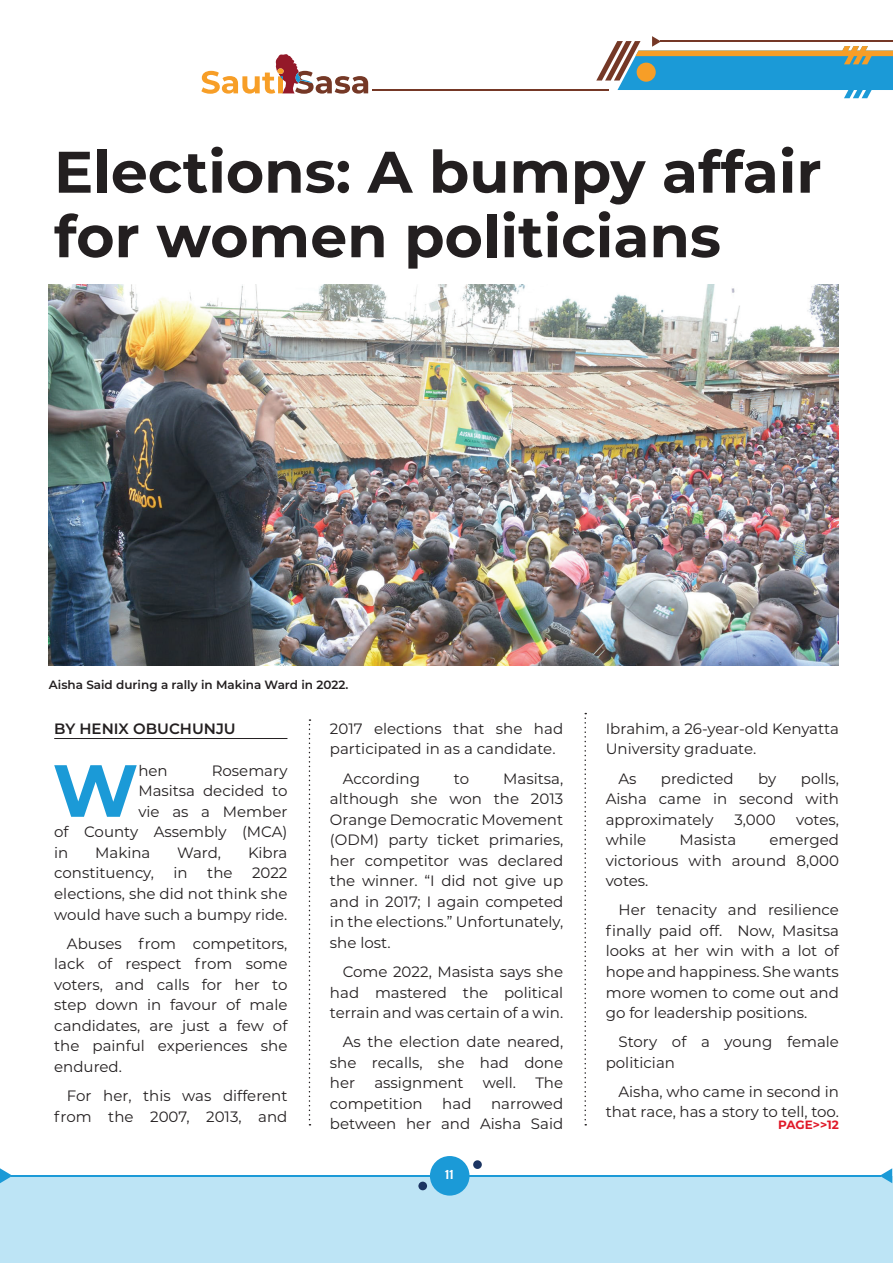
<style>
.page{position:relative;width:893px;height:1263px;background:#fff}
.page>*{position:absolute;margin:0;border:0;box-sizing:border-box;transform-origin:0 0}
.t1{font:700 73.65px "Montserrat";color:#1b9ad7}
.t2{font:700 58.5px/64.5px "Montserrat";color:#231f20}
.t3{font:15px/20.5px "Montserrat";color:#231f20;text-align:justify}
.t4{font:600 15px "Montserrat";color:#231f20}
.t5{font:15px "Berlin Sans FB";color:#fff}
.t6{font:600 12px "Montserrat";color:#231f20}
.t7{font:700 12px "Montserrat";letter-spacing:-.005em;color:#e01a29}
</style>
<div class="page">
<svg style="left:596px;top:36px;width:297px;height:62px"></svg>
<hr style="left:372px;top:89px;width:236px;height:2px;background:#753826">
<div style="left:637px;top:63px;width:19px;height:19px;background:#f79e27;border-radius:50%"></div>
<svg style="left:201px;top:54px;width:167px;height:40px"></svg>
<div style="left:0;top:1176px;width:893px;height:87px;background:#bde4f5"></div>
<hr style="left:11px;top:1175px;width:870px;height:1px;background:#1b9ad7">
<svg style="left:0;top:1168px;width:13px;height:15px"></svg>
<svg style="left:880px;top:1168px;width:12px;height:15px"></svg>
<div style="left:430px;top:1156px;width:39px;height:39px;background:#1b9ad7;border-radius:50%"></div>
<div style="left:473px;top:1160px;width:9px;height:9px;background:#1c3563;border-radius:50%"></div>
<div style="left:418px;top:1182px;width:9px;height:8px;background:#1c3563;border-radius:50%"></div>
<hr style="left:54px;top:738px;width:233px;height:1px;background:#231f20">
<svg style="left:309px;top:719px;width:1px;height:406px"></svg>
<svg style="left:584px;top:713px;width:2px;height:412px"></svg>
<img style="left:49px;top:285px;width:790px;height:380px">
<h2 class="t2" style="left:54px;top:137px;width:769px">Elections: A bumpy affair for women politicians</h2>
<p class="t6" style="left:49px;top:676px;width:301px">Aisha Said during a rally in Makina Ward in 2022.</p>
<p class="t4" style="left:54px;top:718px;width:183px">BY HENIX OBUCHUNJU</p>
<h1 class="t1" style="left:53px;top:737px;width:87px">W</h1>
<p class="t3" style="left:138px;top:759px;width:31px">hen</p>
<p class="t3" style="left:212px;top:759px;width:77px">Rosemary</p>
<p class="t3" style="left:138px;top:780px;width:151px">Masitsa decided to</p>
<p class="t3" style="left:138px;top:801px;width:151px">vie as a Member</p>
<p class="t3" style="left:54px;top:821px;width:235px">of County Assembly (MCA)</p>
<p class="t3" style="left:54px;top:842px;width:16px">in</p>
<p class="t3" style="left:95px;top:842px;width:57px">Makina</p>
<p class="t3" style="left:177px;top:842px;width:45px">Ward,</p>
<p class="t3" style="left:248px;top:842px;width:41px">Kibra</p>
<p class="t3" style="left:54px;top:862px;width:101px">constituency,</p>
<p class="t3" style="left:174px;top:862px;width:16px">in</p>
<p class="t3" style="left:207px;top:862px;width:27px">the</p>
<p class="t3" style="left:54px;top:862px;width:235px;text-indent:198px">2022 elections, she did not think she would have such a bumpy ride.</p>
<p class="t3" style="left:54px;top:932px;width:235px;text-indent:13px">Abuses from competitors, lack of respect from some voters, and calls for her to step down in favour of male candidates, are just a few of the painful experiences she endured.</p>
<p class="t3" style="left:54px;top:1085px;width:235px;text-align:right">For her, this was different from the 2007, 2013, and</p>
<p class="t3" style="left:330px;top:718px;width:235px">2017 elections that she had participated in as a candidate.</p>
<p class="t3" style="left:343px;top:767px;width:79px">According</p>
<p class="t3" style="left:454px;top:767px;width:17px">to</p>
<p class="t3" style="left:330px;top:767px;width:235px;text-indent:173px">Masitsa, although she won the 2013<br>Orange Democratic Movement (ODM) party ticket primaries, her competitor was declared the winner. “I did not give up and in 2017; I again competed in the elections.” Unfortunately, she lost.</p>
<p class="t3" style="left:330px;top:961px;width:235px;text-indent:13px">Come 2022, Masista says she had mastered the political terrain and was certain of a win.</p>
<p class="t3" style="left:330px;top:1031px;width:235px;text-indent:13px">As the election date neared, she recalls, she had done her</p>
<p class="t3" style="left:374px;top:1072px;width:91px">assignment</p>
<p class="t3" style="left:483px;top:1072px;width:35px">well.</p>
<p class="t3" style="left:535px;top:1072px;width:29px">The</p>
<p class="t3" style="left:330px;top:1093px;width:94px">competition</p>
<p class="t3" style="left:442px;top:1093px;width:31px">had</p>
<p class="t3" style="left:330px;top:1093px;width:235px;text-align:right">narrowed<br>between her and Aisha Said</p>
<p class="t5" style="left:445px;top:1165px;width:10px">11</p>
<p class="t3" style="left:606px;top:718px;width:235px">Ibrahim, a 26-year-old Kenyatta<br>University graduate.</p>
<p class="t3" style="left:618px;top:767px;width:20px">As</p>
<p class="t3" style="left:661px;top:767px;width:74px">predicted</p>
<p class="t3" style="left:758px;top:767px;width:20px">by</p>
<p class="t3" style="left:606px;top:767px;width:235px;text-indent:195px">polls, Aisha came in second with approximately</p>
<p class="t3" style="left:734px;top:808px;width:43px">3,000</p>
<p class="t3" style="left:796px;top:808px;width:44px">votes,</p>
<p class="t3" style="left:606px;top:829px;width:235px;text-indent:164px">emerged victorious with around 8,000 votes.</p>
<p class="t3" style="left:606px;top:899px;width:235px;text-indent:13px">Her tenacity and resilience finally paid off. Now, Masitsa looks at her win with a lot of hope and happiness. She wants more women to come out and go for leadership positions.</p>
<p class="t3" style="left:606px;top:1031px;width:235px;text-indent:13px">Story of a young female politician</p>
<p class="t3" style="left:606px;top:1080px;width:235px;text-align:right">Aisha, who came in second in that race, has a story to tell, too.</p>
<p class="t3" style="left:606px;top:829px;width:42px">while</p>
<p class="t3" style="left:679px;top:829px;width:58px">Masista</p>
<p class="t7" style="left:778px;top:1116px;width:62px">PAGE&gt;&gt;12</p>
</div>
